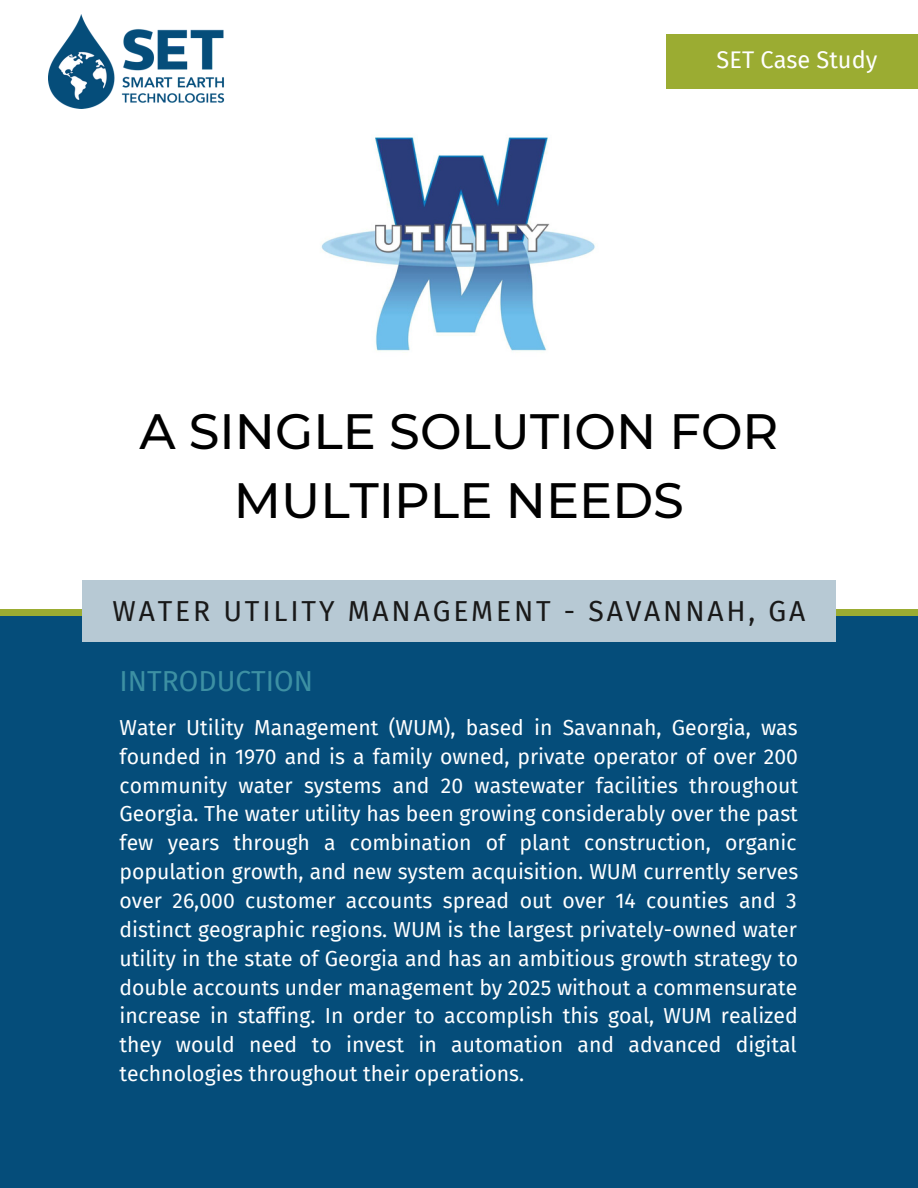
<style>
.page{position:relative;width:918px;height:1188px;background:#fff}
.page>*{position:absolute;margin:0;border:0;box-sizing:border-box;transform-origin:0 0}
.t1{font:500 49.5px/69px "Montserrat";color:#000;text-align:center}
.t2{font:28.35px "Fira Sans";letter-spacing:.1em;color:#191919}
.t3{font:28.35px "Fira Sans";color:#3d90a3}
.t4{font:23.55px "Fira Sans";color:#fff}
.t5{font:21.15px/28.8px "Fira Sans";color:#fff;text-align:justify}
</style>
<div class="page">
<div style="left:0;top:613px;width:918px;height:575px;background:#054d7a"></div>
<div style="left:0;top:610px;width:918px;height:6px;background:#9bac32"></div>
<img style="left:49px;top:14px;width:175px;height:95px">
<div style="left:82px;top:580px;width:754px;height:62px;background:#b7c9d4"></div>
<div style="left:667px;top:34px;width:251px;height:55px;background:#9bac32"></div>
<img style="left:321px;top:137px;width:274px;height:214px">
<p class="t4" style="left:717px;top:46px;width:162px">SET Case Study</p>
<h1 class="t1" style="left:139px;top:397px;width:641px">A SINGLE SOLUTION FOR<br>MULTIPLE NEEDS</h1>
<h2 class="t2" style="left:113px;top:594px;width:694px">WATER UTILITY MANAGEMENT - SAVANNAH, GA</h2>
<h2 class="t3" style="left:120px;top:664px;width:195px">INTRODUCTION</h2>
<p class="t5" style="left:120px;top:713px;width:680px">Water Utility Management (WUM), based in Savannah, Georgia, was founded in 1970 and is a family owned, private operator of over 200 community water systems and 20 wastewater facilities throughout Georgia. The water utility has been growing considerably over the past few years through a combination of plant construction, organic population growth, and new system acquisition. WUM currently serves over 26,000 customer accounts spread out over 14 counties and 3 distinct geographic regions. WUM is the largest privately-owned water utility in the state of Georgia and has an ambitious growth strategy to double accounts under management by 2025 without a commensurate increase in staffing. In order to accomplish this goal, WUM realized they would need to invest in automation and advanced digital technologies throughout their operations.</p>
</div>
